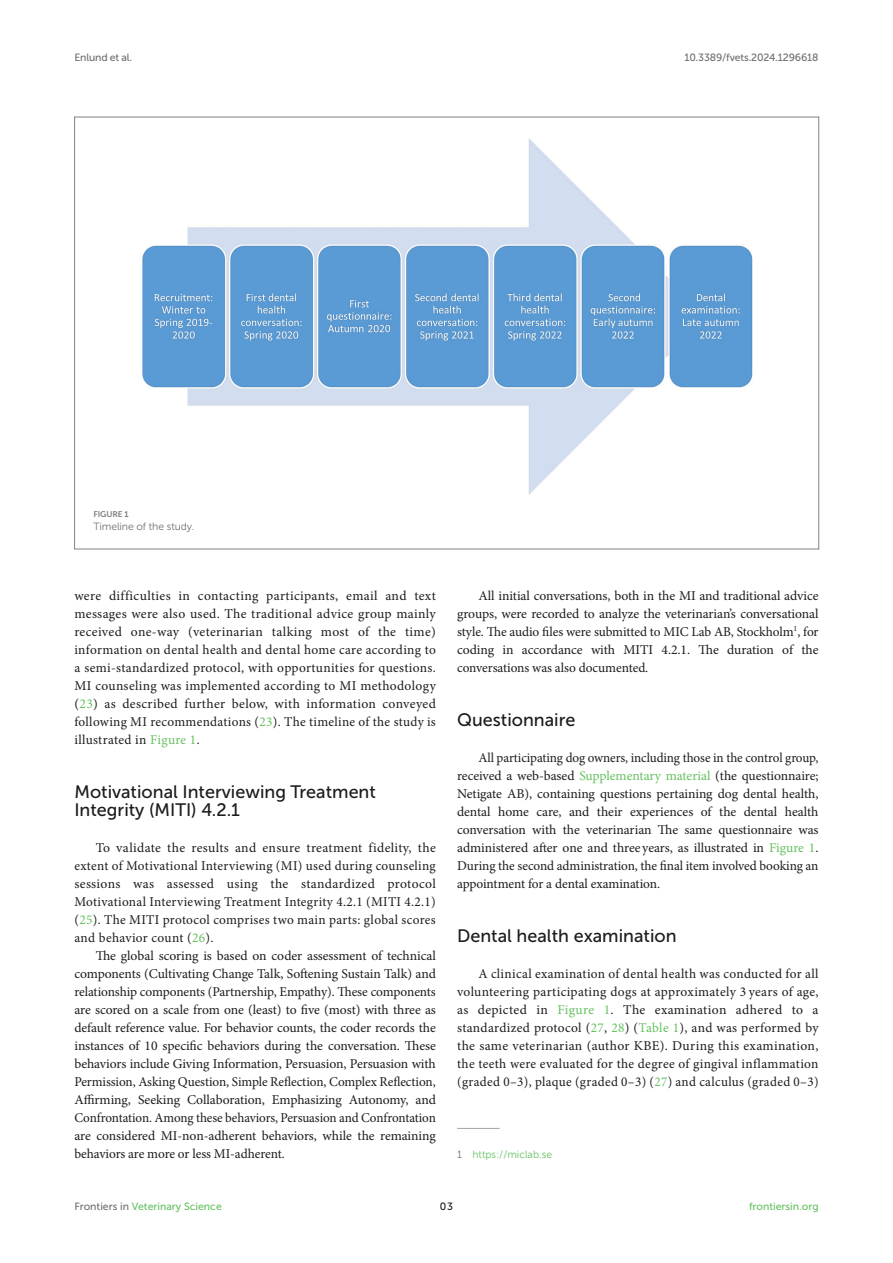
<style>
.page{position:relative;width:893px;height:1263px;background:#fff}
.page>*{position:absolute;margin:0;border:0;box-sizing:border-box;transform-origin:0 0}
.HEAD_2{font:18px/18px "Museo Sans 500";color:#1b1c1b}
.TEXT{font:18px "Museo Sans 500";color:#1b1c1b}
.TEXT-2{font:13.5px/18px "Minion Pro";letter-spacing:-.005em;color:#1b1c1b;text-align:justify}
.TEXT_FLUSH{font:13.5px/18px "Minion Pro";letter-spacing:.02em;color:#1b1c1b;text-align:justify}
.t1{font:10.5px "Museo Sans 500";color:#65c161}
.t2{font:10.5px "Museo Sans 500";letter-spacing:-.015em;color:#706f70}
.FIG_LEG{font:10.5px "Museo Sans 300";letter-spacing:-.01em;color:#706f70}
.FOOTNOTE{font:10.5px "Museo Sans 300";color:#65c161}
.t3{font:10.5px "Museo Sans 500";color:#1b1c1b}
.FIG_HD{font:8.25px "Museo Sans 700";letter-spacing:-.01em;color:#7e7f7f}
.s1{color:#65c161}
.s2{color:#706f70}
</style>
<div class="page">
<hr style="left:457px;top:1128px;width:43px;height:1px;background:#a2a3a3">
<img style="left:142px;top:138px;width:611px;height:357px">
<p class="t2" style="left:74px;top:51px;width:59px">Enlund et al.</p>
<p class="t2" style="left:684px;top:51px;width:136px">10.3389/fvets.2024.1296618</p>
<p class="FIG_HD" style="left:94px;top:509px;width:37px">FIGURE 1</p>
<p class="FIG_LEG" style="left:94px;top:521px;width:102px">Timeline of the study.</p>
<p class="TEXT-2" style="left:74px;top:587px;width:363px">were difficulties in contacting participants, email and text messages were also used. The traditional advice group mainly received one-way (veterinarian talking most of the time) information on dental health and dental home care according to a semi-standardized protocol, with opportunities for questions.<br>MI counseling was implemented according to MI methodology (<span class="s1">23</span>) as described further below, with information conveyed following MI recommendations (<span class="s1">23</span>). The timeline of the study is illustrated in <span class="s1">Figure 1</span>.</p>
<p class="HEAD_2" style="left:74px;top:783px;width:303px">Motivational Interviewing Treatment<br>Integrity (MITI) 4.2.1</p>
<p class="TEXT_FLUSH" style="left:74px;top:839px;width:363px;text-indent:21px">To validate the results and ensure treatment fidelity, the extent of Motivational Interviewing (MI) used during counseling sessions was assessed using the standardized protocol Motivational Interviewing Treatment Integrity 4.2.1 (MITI 4.2.1) (<span class="s1">25</span>). The MITI protocol comprises two main parts: global scores and behavior count (<span class="s1">26</span>).</p>
<p class="TEXT-2" style="left:74px;top:947px;width:363px;text-indent:21px">The global scoring is based on coder assessment of technical components (Cultivating Change Talk, Softening Sustain Talk) and relationship components (Partnership, Empathy). These components are scored on a scale from one (least) to five (most) with three as default reference value. For behavior counts, the coder records the instances of 10 specific behaviors during the conversation. These behaviors include Giving Information, Persuasion, Persuasion with Permission, Asking Question, Simple Reflection, Complex Reflection, Affirming, Seeking Collaboration, Emphasizing Autonomy, and Confrontation. Among these behaviors, Persuasion and Confrontation are considered MI-non-adherent behaviors, while the remaining behaviors are more or less MI-adherent.</p>
<p class="TEXT-2" style="left:457px;top:587px;width:363px;text-indent:21px">All initial conversations, both in the MI and traditional advice groups, were recorded to analyze the veterinarian’s conversational style. The audio files were submitted to MIC Lab AB, Stockholm<sup>1</sup>, for coding in accordance with MITI 4.2.1. The duration of the conversations was also documented.</p>
<p class="TEXT" style="left:457px;top:710px;width:120px">Questionnaire</p>
<p class="TEXT-2" style="left:457px;top:749px;width:363px;text-align:right">All participating dog owners, including those in the control group, received a web-based <span class="s1">Supplementary material</span> (the questionnaire;</p>
<p class="TEXT_FLUSH" style="left:457px;top:785px;width:363px">Netigate AB), containing questions pertaining dog dental health, dental home care, and their experiences of the dental health conversation with the veterinarian The same questionnaire was administered after one and three years, as illustrated in <span class="s1">Figure 1</span>.<br>During the second administration, the final item involved booking an appointment for a dental examination.</p>
<p class="HEAD_2" style="left:457px;top:927px;width:221px">Dental health examination</p>
<p class="TEXT_FLUSH" style="left:457px;top:965px;width:363px;text-indent:21px">A clinical examination of dental health was conducted for all volunteering participating dogs at approximately 3 years of age, as depicted in <span class="s1">Figure 1</span>. The examination adhered to a standardized protocol (<span class="s1">27</span>, <span class="s1">28</span>) (<span class="s1">Table 1</span>), and was performed by the same veterinarian (author KBE). During this examination, the teeth were evaluated for the degree of gingival inflammation (graded 0–3), plaque (graded 0–3) (<span class="s1">27</span>) and calculus (graded 0–3)</p>
<p class="FOOTNOTE" style="left:457px;top:1149px;width:96px"><span class="s2">1</span> https://miclab.se</p>
<p class="t1" style="left:74px;top:1200px;width:149px"><span class="s2">Frontiers in</span> Veterinary Science</p>
<p class="t3" style="left:440px;top:1200px;width:15px">03</p>
<p class="t1" style="left:749px;top:1200px;width:71px">frontiersin.org</p>
</div>
